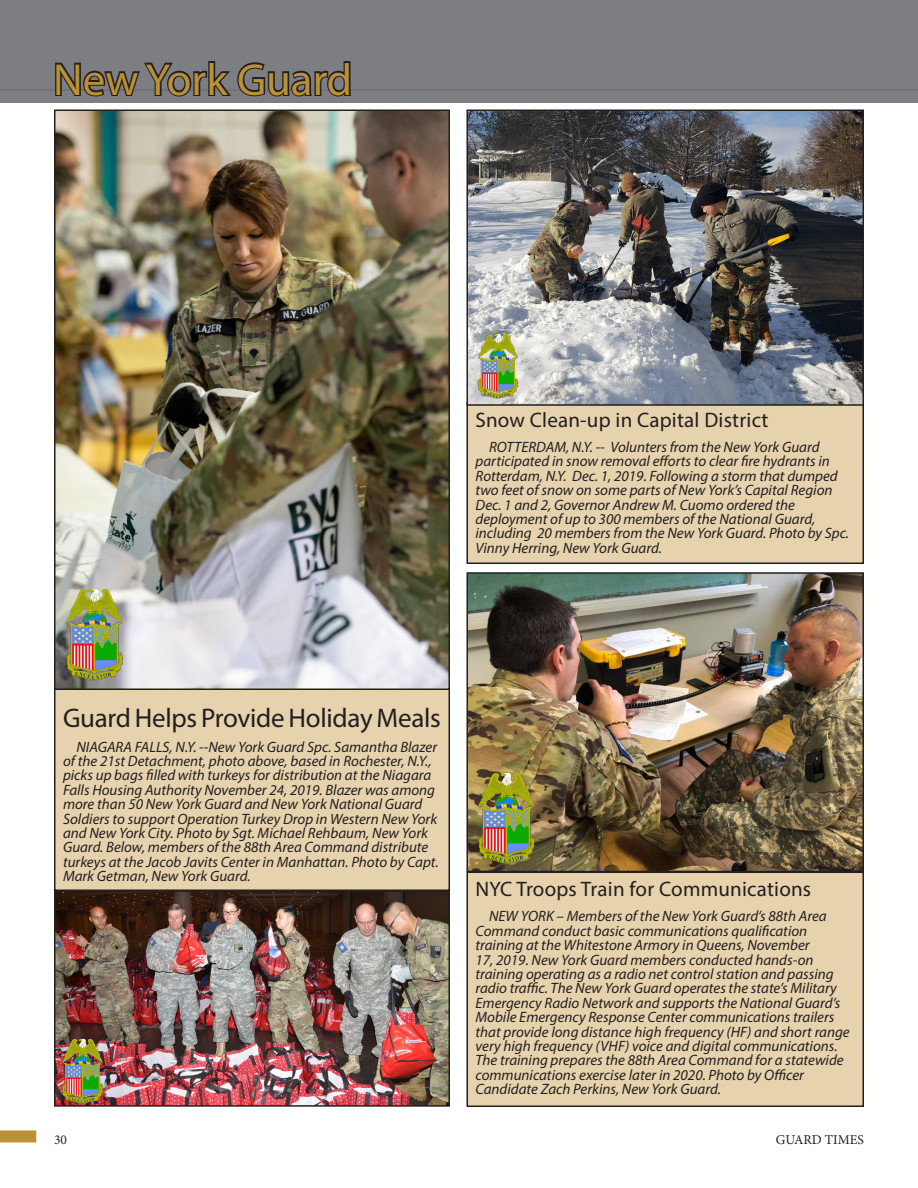
<style>
.page{position:relative;width:918px;height:1188px;background:#fff}
.page>*{position:absolute;margin:0;border:0;box-sizing:border-box;transform-origin:0 0}
.NY_Guard_Heading{font:45px "Myriad Pro";color:#bb9137}
.section_feature_titl{font:27px "Myriad Pro";letter-spacing:-.01em;color:#231f20}
.news_title_b{font:21px "Myriad Pro";letter-spacing:.01em;color:#231f20}
.standalone_photo_cap{font:italic 15px/14.4px "Myriad Pro";color:#231f20}
.t1{font:13.5px "Minion Pro";color:#231f20}
</style>
<div class="page">
<div style="left:0;top:1130px;width:36px;height:12px;background:#bb9137"></div>
<div style="left:0;top:0;width:918px;height:103px;background:#7d7e81"></div>
<svg style="left:54px;top:61px;width:299px;height:36px"></svg>
<div style="left:55px;top:689px;width:394px;height:201px;background:#e6d2ad"></div>
<div style="left:54px;top:688px;width:396px;height:203px;border:2px solid #231f20"></div>
<div style="left:467px;top:403px;width:396px;height:160px;background:#e6d2ad"></div>
<div style="left:466px;top:402px;width:398px;height:162px;border:2px solid #231f20"></div>
<div style="left:467px;top:872px;width:396px;height:234px;background:#e6d2ad"></div>
<div style="left:466px;top:872px;width:398px;height:235px;border:2px solid #231f20"></div>
<img style="left:469px;top:575px;width:392px;height:294px">
<div style="left:466px;top:572px;width:398px;height:300px;border:2px solid #231f20"></div>
<img style="left:469px;top:113px;width:392px;height:290px">
<div style="left:466px;top:110px;width:398px;height:296px;border:2px solid #231f20"></div>
<img style="left:57px;top:113px;width:390px;height:574px">
<div style="left:54px;top:110px;width:396px;height:580px;border:2px solid #231f20"></div>
<img style="left:57px;top:893px;width:390px;height:211px">
<div style="left:54px;top:890px;width:396px;height:217px;border:2px solid #231f20"></div>
<img style="left:65px;top:586px;width:59px;height:97px">
<img style="left:477px;top:770px;width:59px;height:97px">
<img style="left:477px;top:332px;width:42px;height:68px">
<img style="left:62px;top:1037px;width:41px;height:69px">
<p class="NY_Guard_Heading" style="left:53px;top:52px;width:301px">New York Guard</p>
<p class="news_title_b" style="left:476px;top:407px;width:295px">Snow Clean-up in Capital District</p>
<p class="standalone_photo_cap" style="left:476px;top:439px;width:375px;text-indent:14px">ROTTERDAM, N.Y. -- Volunters from the New York Guard participated in snow removal efforts to clear fire hydrants in Rotterdam, N.Y. Dec. 1, 2019. Following a storm that dumped two feet of snow on some parts of New York’s Capital Region Dec. 1 and 2, Governor Andrew M. Cuomo ordered the deployment of up to 300 members of the National Guard, including 20 members from the New York Guard. Photo by Spc.<br>Vinny Herring, New York Guard.</p>
<p class="section_feature_titl" style="left:63px;top:701px;width:380px">Guard Helps Provide Holiday Meals</p>
<p class="standalone_photo_cap" style="left:63px;top:739px;width:377px;text-indent:14px">NIAGARA FALLS, N.Y. --New York Guard Spc. Samantha Blazer of the 21st Detachment, photo above, based in Rochester, N.Y., picks up bags filled with turkeys for distribution at the Niagara Falls Housing Authority November 24, 2019. Blazer was among more than 50 New York Guard and New York National Guard Soldiers to support Operation Turkey Drop in Western New York and New York City. Photo by Sgt. Michael Rehbaum, New York Guard. Below, members of the 88th Area Command distribute turkeys at the Jacob Javits Center in Manhattan. Photo by Capt.<br>Mark Getman, New York Guard.</p>
<p class="news_title_b" style="left:476px;top:876px;width:337px">NYC Troops Train for Communications</p>
<p class="standalone_photo_cap" style="left:476px;top:909px;width:376px;text-indent:14px">NEW YORK – Members of the New York Guard’s 88th Area Command conduct basic communications qualification training at the Whitestone Armory in Queens, November<br>17, 2019. New York Guard members conducted hands-on training operating as a radio net control station and passing radio traffic. The New York Guard operates the state’s Military Emergency Radio Network and supports the National Guard’s Mobile Emergency Response Center communications trailers that provide long distance high frequency (HF) and short range very high frequency (VHF) voice and digital communications.<br>The training prepares the 88th Area Command for a statewide communications exercise later in 2020. Photo by Officer Candidate Zach Perkins, New York Guard.</p>
<p class="t1" style="left:54px;top:1130px;width:14px">30</p>
<p class="t1" style="left:776px;top:1130px;width:90px">GUARD TIMES</p>
</div>
